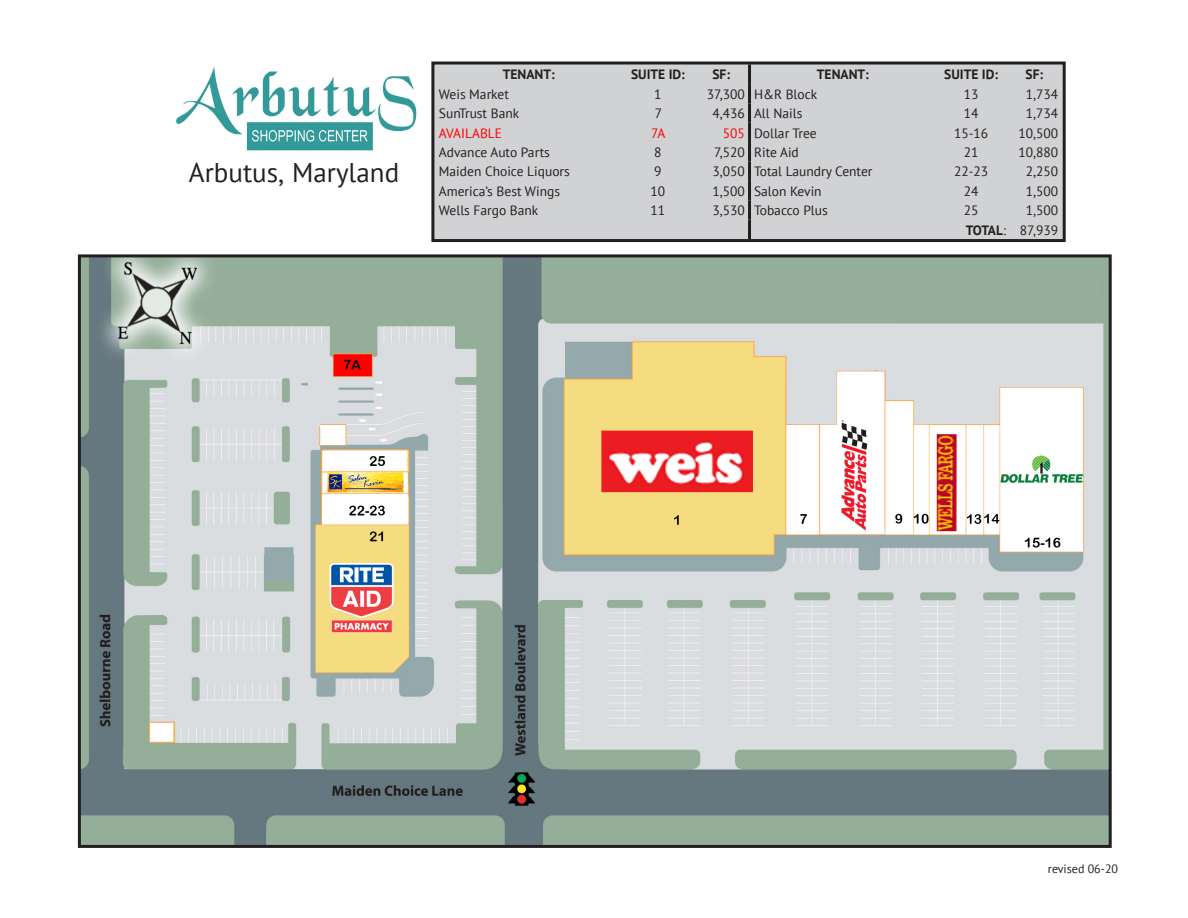
<style>
.page{position:relative;width:1188px;height:918px;background:#fff}
.page>*{position:absolute;margin:0;border:0;box-sizing:border-box;transform-origin:0 0}
.t1{font:27px "PT Sans";color:#231f20}
.t2{font:13.5px "PT Sans";color:#231f20}
.t3{font:700 13.5px "PT Sans";color:#231f20}
.t4{font:13.5px "PT Sans";color:#f00}
.t5{font:12px "PT Sans";color:#231f20}
.s1{font-weight:400}
</style>
<div class="page">
<img style="left:176px;top:67px;width:241px;height:84px">
<img style="left:82px;top:258px;width:1026px;height:586px">
<div style="left:78px;top:254px;width:1034px;height:594px;border:3px solid #231f20"></div>
<div style="left:433px;top:63px;width:631px;height:178px;background:#d1d2d4"></div>
<hr style="left:748px;top:64px;width:3px;height:20px;background:#231f20">
<hr style="left:748px;top:84px;width:3px;height:19px;background:#231f20">
<hr style="left:748px;top:103px;width:3px;height:20px;background:#231f20">
<hr style="left:748px;top:123px;width:3px;height:19px;background:#231f20">
<hr style="left:748px;top:142px;width:3px;height:19px;background:#231f20">
<hr style="left:748px;top:161px;width:3px;height:20px;background:#231f20">
<hr style="left:748px;top:181px;width:3px;height:19px;background:#231f20">
<hr style="left:748px;top:200px;width:3px;height:20px;background:#231f20">
<hr style="left:748px;top:220px;width:3px;height:19px;background:#231f20">
<div style="left:431px;top:62px;width:635px;height:180px;border:3px solid #231f20"></div>
<p class="t1" style="left:189px;top:155px;width:212px">Arbutus, Maryland</p>
<p class="t3" style="left:503px;top:66px;width:53px">TENANT:</p>
<p class="t3" style="left:631px;top:66px;width:55px">SUITE ID:</p>
<p class="t3" style="left:712px;top:66px;width:19px">SF:</p>
<p class="t3" style="left:817px;top:66px;width:53px">TENANT:</p>
<p class="t3" style="left:944px;top:66px;width:55px">SUITE ID:</p>
<p class="t3" style="left:1026px;top:66px;width:19px">SF:</p>
<p class="t2" style="left:439px;top:85px;width:72px">Weis Market</p>
<p class="t2" style="left:654px;top:85px;width:9px">1</p>
<p class="t2" style="left:707px;top:85px;width:40px">37,300</p>
<p class="t2" style="left:754px;top:85px;width:65px">H&amp;R Block</p>
<p class="t2" style="left:964px;top:85px;width:16px">13</p>
<p class="t2" style="left:1026px;top:85px;width:34px">1,734</p>
<p class="t2" style="left:439px;top:105px;width:82px">SunTrust Bank</p>
<p class="t2" style="left:655px;top:105px;width:9px">7</p>
<p class="t2" style="left:713px;top:105px;width:34px">4,436</p>
<p class="t2" style="left:754px;top:105px;width:50px">All Nails</p>
<p class="t2" style="left:964px;top:105px;width:16px">14</p>
<p class="t2" style="left:1026px;top:105px;width:34px">1,734</p>
<p class="t4" style="left:439px;top:124px;width:65px">AVAILABLE</p>
<p class="t4" style="left:651px;top:124px;width:16px">7A</p>
<p class="t4" style="left:723px;top:124px;width:24px">505</p>
<p class="t2" style="left:754px;top:124px;width:64px">Dollar Tree</p>
<p class="t2" style="left:954px;top:124px;width:36px">15-16</p>
<p class="t2" style="left:1018px;top:124px;width:41px">10,500</p>
<p class="t2" style="left:439px;top:144px;width:113px">Advance Auto Parts</p>
<p class="t2" style="left:654px;top:144px;width:9px">8</p>
<p class="t2" style="left:714px;top:144px;width:32px">7,520</p>
<p class="t2" style="left:754px;top:144px;width:46px">Rite Aid</p>
<p class="t2" style="left:964px;top:144px;width:16px">21</p>
<p class="t2" style="left:1018px;top:144px;width:41px">10,880</p>
<p class="t2" style="left:439px;top:163px;width:132px">Maiden Choice Liquors</p>
<p class="t2" style="left:654px;top:163px;width:9px">9</p>
<p class="t2" style="left:713px;top:163px;width:34px">3,050</p>
<p class="t2" style="left:754px;top:163px;width:120px">Total Laundry Center</p>
<p class="t2" style="left:954px;top:163px;width:36px">22-23</p>
<p class="t2" style="left:1026px;top:163px;width:34px">2,250</p>
<p class="t2" style="left:439px;top:182px;width:123px">America’s Best Wings</p>
<p class="t2" style="left:651px;top:182px;width:16px">10</p>
<p class="t2" style="left:713px;top:182px;width:34px">1,500</p>
<p class="t2" style="left:754px;top:182px;width:69px">Salon Kevin</p>
<p class="t2" style="left:964px;top:182px;width:16px">24</p>
<p class="t2" style="left:1026px;top:182px;width:34px">1,500</p>
<p class="t2" style="left:439px;top:202px;width:101px">Wells Fargo Bank</p>
<p class="t2" style="left:651px;top:202px;width:16px">11</p>
<p class="t2" style="left:713px;top:202px;width:34px">3,530</p>
<p class="t2" style="left:754px;top:202px;width:75px">Tobacco Plus</p>
<p class="t2" style="left:964px;top:202px;width:16px">25</p>
<p class="t2" style="left:1026px;top:202px;width:34px">1,500</p>
<p class="t3" style="left:966px;top:221px;width:42px">TOTAL<span class="s1">:</span></p>
<p class="t2" style="left:1020px;top:221px;width:40px">87,939</p>
<p class="t5" style="left:1048px;top:861px;width:72px">revised 06-20</p>
</div>
